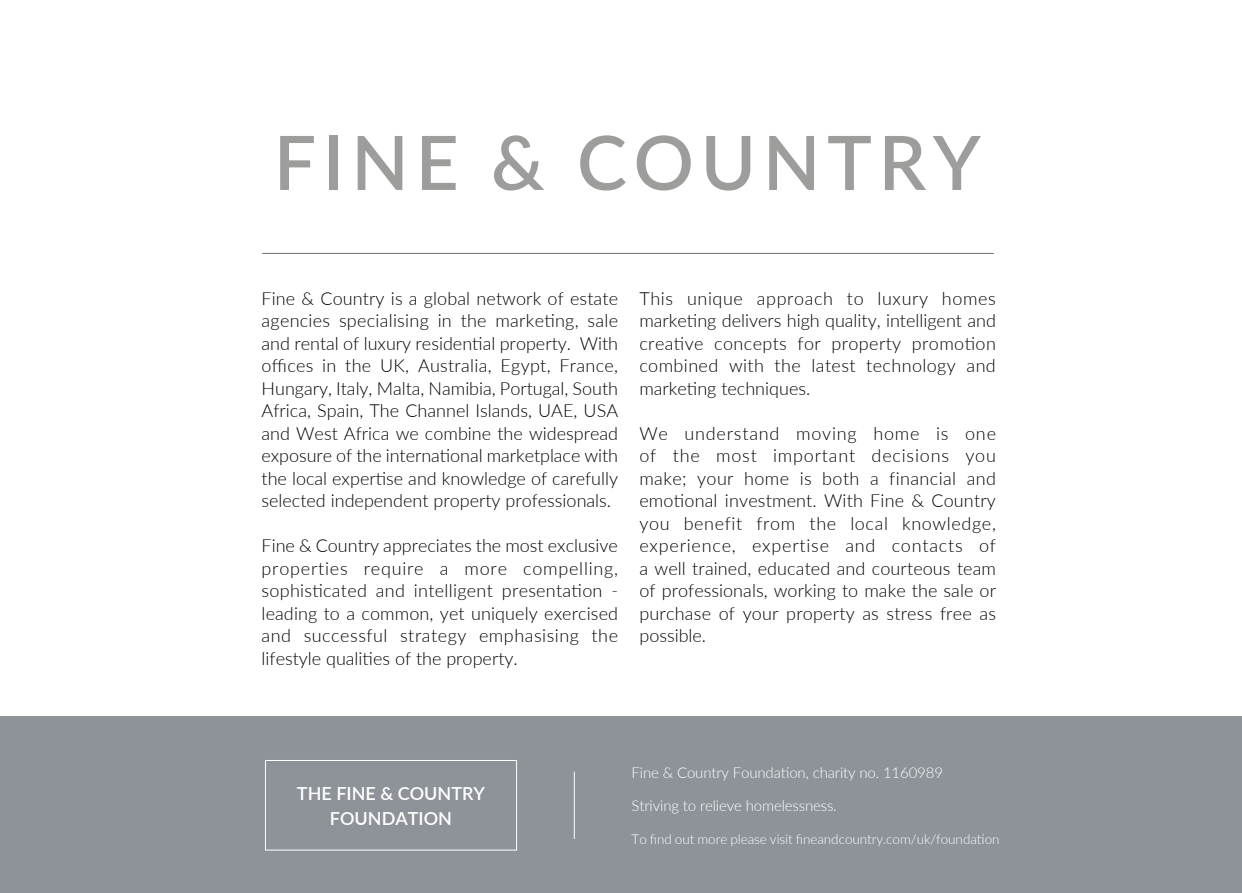
<style>
.page{position:relative;width:1242px;height:893px;background:#fff}
.page>*{position:absolute;margin:0;border:0;box-sizing:border-box;transform-origin:0 0}
.t1{font:600 75px "Lato";letter-spacing:.09em;color:#9d9d9c}
.t2{font:300 18px/22.5px "Lato";color:#000;text-align:justify}
.t3{font:600 18px/25.5px "Lato";color:#fff;text-align:center}
.t4{font:300 15px "Lato";letter-spacing:-.01em;color:#fff}
.t5{font:300 13.5px "Lato";letter-spacing:-.005em;color:#fff}
</style>
<div class="page">
<div style="left:0;top:716px;width:1242px;height:177px;background:#8e9299"></div>
<hr style="left:262px;top:253px;width:732px;height:1px;background:#6a7278">
<hr style="left:574px;top:772px;width:1px;height:67px;background:#fff">
<div style="left:265px;top:760px;width:252px;height:90px;border:1px solid #fff"></div>
<h1 class="t1" style="left:274px;top:108px;width:708px">FINE &amp; COUNTRY</h1>
<p class="t2" style="left:261px;top:287px;width:358px">Fine &amp; Country is a global network of estate agencies specialising in the marketing, sale and rental of luxury residential property. With offices in the UK, Australia, Egypt, France, Hungary, Italy, Malta, Namibia, Portugal, South Africa, Spain, The Channel Islands, UAE, USA and West Africa we combine the widespread exposure of the international marketplace with the local expertise and knowledge of carefully selected independent property professionals.</p>
<p class="t2" style="left:261px;top:534px;width:358px">Fine &amp; Country appreciates the most exclusive properties require a more compelling, sophisticated and intelligent presentation - leading to a common, yet uniquely exercised and successful strategy emphasising the lifestyle qualities of the property.</p>
<p class="t2" style="left:639px;top:287px;width:358px">This unique approach to luxury homes marketing delivers high quality, intelligent and creative concepts for property promotion combined with the latest technology and marketing techniques.</p>
<p class="t2" style="left:639px;top:422px;width:358px">We understand moving home is one of the most important decisions you make; your home is both a financial and emotional investment. With Fine &amp; Country you benefit from the local knowledge, experience, expertise and contacts of a well trained, educated and courteous team of professionals, working to make the sale or purchase of your property as stress free as possible.</p>
<p class="t3" style="left:297px;top:780px;width:189px">THE FINE &amp; COUNTRY<br>FOUNDATION</p>
<p class="t4" style="left:631px;top:762px;width:313px">Fine &amp; Country Foundation, charity no. 1160989</p>
<p class="t4" style="left:631px;top:795px;width:207px">Striving to relieve homelessness.</p>
<p class="t5" style="left:631px;top:830px;width:369px">To find out more please visit fineandcountry.com/uk/foundation</p>
</div>
